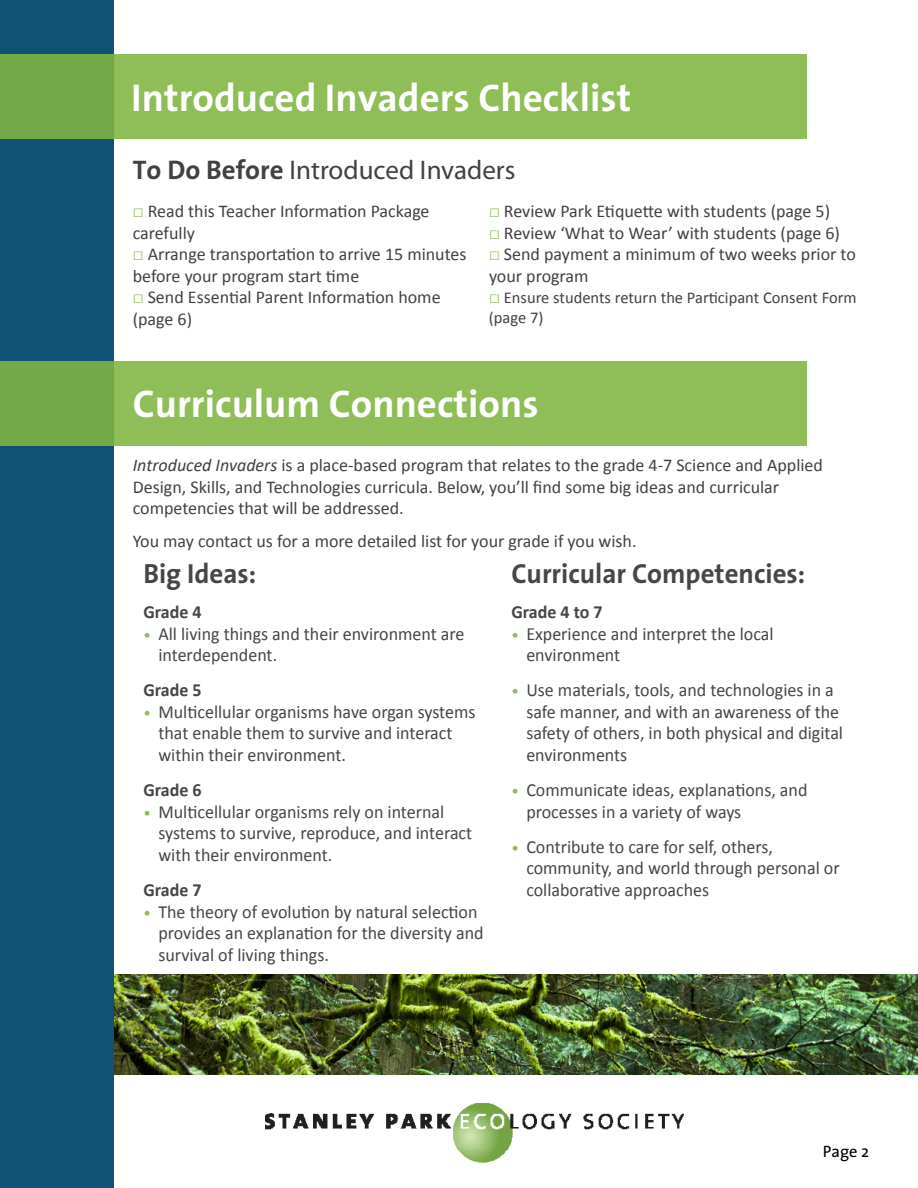
<style>
.page{position:relative;width:918px;height:1188px;background:#fff}
.page>*{position:absolute;margin:0;border:0;box-sizing:border-box;transform-origin:0 0}
.t1{font:700 39px "The Sans";color:#fff}
.t2{font:700 27.75px "The Sans";color:#464547}
.t3{font:27px "Myriad Pro";color:#414042}
.t4{font:18.6px/21.6px "Calibri";color:#464547}
.t5{font:700 18.6px "Calibri";color:#464547}
.t6{font:18px/21.6px "Calibri";color:#414042}
.t7{font:16.5px/19.8px "Calibri";color:#414042}
.t8{font:16.5px "The Sans";color:#000}
.s1{font-family:"The Sans";font-weight:700}
.s2{font-family:"Arial";color:#81b542}
.s3{font-family:"Arial";font-size:18px;color:#81b542}
.s4{font-style:italic}
.s5{font-size:15.45px;color:#8fbb56}
</style>
<div class="page">
<div style="left:0;top:0;width:114px;height:1188px;background:#105176"></div>
<svg style="left:0;top:54px;width:807px;height:85px;background:#8bba54"></svg>
<img style="left:114px;top:974px;width:804px;height:101px">
<img style="left:266px;top:1103px;width:417px;height:60px">
<svg style="left:0;top:361px;width:807px;height:85px;background:#8bba54"></svg>
<h1 class="t1" style="left:131px;top:66px;width:502px">Introduced Invaders Checklist</h1>
<h3 class="t3" style="left:133px;top:153px;width:384px"><span class="s1">To Do Before</span> Introduced Invaders</h3>
<p class="t6" style="left:133px;top:199px;width:298px"><span class="s2">□</span> Read this Teacher Information Package carefully</p>
<p class="t6" style="left:133px;top:243px;width:335px"><span class="s2">□</span> Arrange transportation to arrive 15 minutes before your program start time</p>
<p class="t6" style="left:133px;top:286px;width:309px"><span class="s2">□</span> Send Essential Parent Information home (page 6)</p>
<p class="t6" style="left:489px;top:199px;width:343px"><span class="s2">□</span> Review Park Etiquette with students (page 5)</p>
<p class="t6" style="left:489px;top:221px;width:353px"><span class="s2">□</span> Review ‘What to Wear’ with students (page 6)</p>
<p class="t6" style="left:489px;top:243px;width:368px"><span class="s2">□</span> Send payment a minimum of two weeks prior to your program</p>
<p class="t7" style="left:489px;top:287px;width:369px"><span class="s3">□</span> Ensure students return the Participant Consent Form (page 7)</p>
<h1 class="t1" style="left:133px;top:371px;width:407px">Curriculum Connections</h1>
<p class="t6" style="left:133px;top:453px;width:692px"><span class="s4">Introduced Invaders</span> is a place-based program that relates to the grade 4-7 Science and Applied<br>Design, Skills, and Technologies curricula. Below, you’ll find some big ideas and curricular competencies that will be addressed.</p>
<p class="t6" style="left:133px;top:529px;width:505px">You may contact us for a more detailed list for your grade if you wish.</p>
<h2 class="t2" style="left:143px;top:550px;width:114px">Big Ideas:</h2>
<p class="t5" style="left:143px;top:599px;width:60px">Grade 4</p>
<p class="t4" style="left:158px;top:622px;width:308px;text-indent:-15px"><span class="s5">•</span> All living things and their environment are interdependent.</p>
<p class="t5" style="left:143px;top:677px;width:60px">Grade 5</p>
<p class="t4" style="left:158px;top:700px;width:319px;text-indent:-15px"><span class="s5">•</span> Multicellular organisms have organ systems that enable them to survive and interact within their environment.</p>
<p class="t5" style="left:143px;top:777px;width:60px">Grade 6</p>
<p class="t4" style="left:158px;top:800px;width:315px;text-indent:-15px"><span class="s5">•</span> Multicellular organisms rely on internal systems to survive, reproduce, and interact with their environment.</p>
<p class="t5" style="left:143px;top:877px;width:60px">Grade 7</p>
<p class="t4" style="left:158px;top:900px;width:327px;text-indent:-15px"><span class="s5">•</span> The theory of evolution by natural selection provides an explanation for the diversity and survival of living things.</p>
<h2 class="t2" style="left:511px;top:550px;width:295px">Curricular Competencies:</h2>
<p class="t5" style="left:511px;top:599px;width:93px">Grade 4 to 7</p>
<p class="t4" style="left:526px;top:622px;width:249px;text-indent:-15px"><span class="s5">•</span> Experience and interpret the local environment</p>
<p class="t4" style="left:526px;top:678px;width:318px;text-indent:-15px"><span class="s5">•</span> Use materials, tools, and technologies in a safe manner, and with an awareness of the safety of others, in both physical and digital environments</p>
<p class="t4" style="left:526px;top:778px;width:283px;text-indent:-15px"><span class="s5">•</span> Communicate ideas, explanations, and processes in a variety of ways</p>
<p class="t4" style="left:526px;top:835px;width:315px;text-indent:-15px"><span class="s5">•</span> Contribute to care for self, others, community, and world through personal or collaborative approaches</p>
<p class="t8" style="left:823px;top:1138px;width:48px">Page 2</p>
</div>
